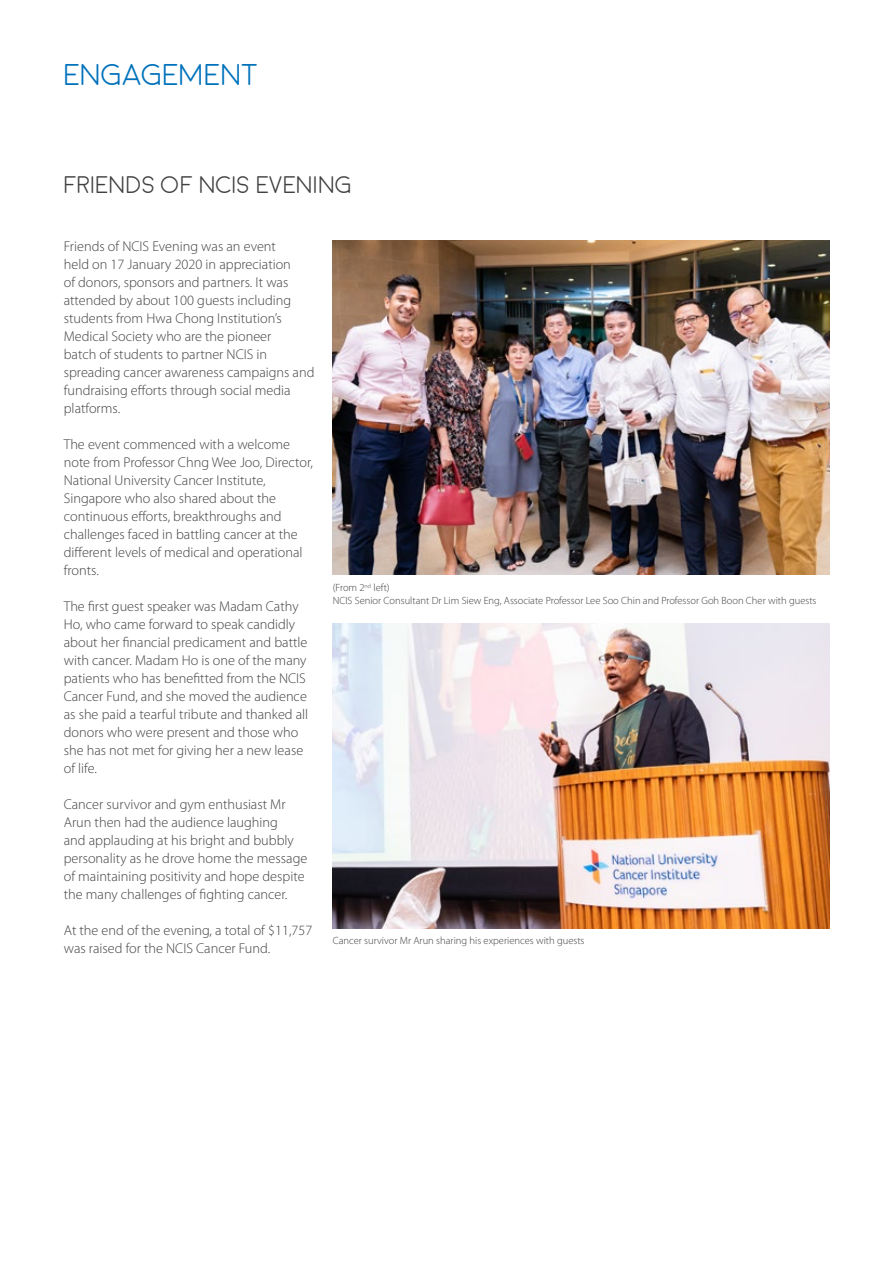
<style>
.page{position:relative;width:893px;height:1263px;background:#fff}
.page>*{position:absolute;margin:0;border:0;box-sizing:border-box;transform-origin:0 0}
.t1{font:300 30px "Moon";color:#0072bc}
.t2{font:300 24px "Moon";color:#414042}
.t3{font:300 14.25px/18px "Myriad Pro";color:#414042}
.t4{font:300 10.5px/12.6px "Myriad Pro";color:#414042}
</style>
<div class="page">
<img style="left:333px;top:241px;width:496px;height:334px">
<img style="left:333px;top:624px;width:496px;height:304px">
<h1 class="t1" style="left:64px;top:60px;width:196px">ENGAGEMENT</h1>
<h2 class="t2" style="left:64px;top:172px;width:290px">FRIENDS OF NCIS EVENING</h2>
<p class="t3" style="left:64px;top:237px;width:252px">Friends of NCIS Evening was an event<br>held on 17 January 2020 in appreciation<br>of donors, sponsors and partners. It was attended by about 100 guests including students from Hwa Chong Institution’s Medical Society who are the pioneer<br>batch of students to partner NCIS in spreading cancer awareness campaigns and fundraising efforts through social media platforms.</p>
<p class="t3" style="left:64px;top:435px;width:251px">The event commenced with a welcome note from Professor Chng Wee Joo, Director, National University Cancer Institute, Singapore who also shared about the continuous efforts, breakthroughs and challenges faced in battling cancer at the different levels of medical and operational fronts.</p>
<p class="t3" style="left:64px;top:597px;width:246px">The first guest speaker was Madam Cathy Ho, who came forward to speak candidly about her financial predicament and battle with cancer. Madam Ho is one of the many patients who has benefitted from the NCIS Cancer Fund, and she moved the audience as she paid a tearful tribute and thanked all donors who were present and those who she has not met for giving her a new lease of life.</p>
<p class="t3" style="left:64px;top:795px;width:245px">Cancer survivor and gym enthusiast Mr Arun then had the audience laughing<br>and applauding at his bright and bubbly personality as he drove home the message of maintaining positivity and hope despite the many challenges of fighting cancer.</p>
<p class="t3" style="left:64px;top:921px;width:250px">At the end of the evening, a total of $11,757 was raised for the NCIS Cancer Fund.</p>
<p class="t4" style="left:333px;top:581px;width:485px">(From 2<sup>nd</sup> left)<br>NCIS Senior Consultant Dr Lim Siew Eng, Associate Professor Lee Soo Chin and Professor Goh Boon Cher with guests</p>
<p class="t4" style="left:333px;top:935px;width:253px">Cancer survivor Mr Arun sharing his experiences with guests</p>
</div>
